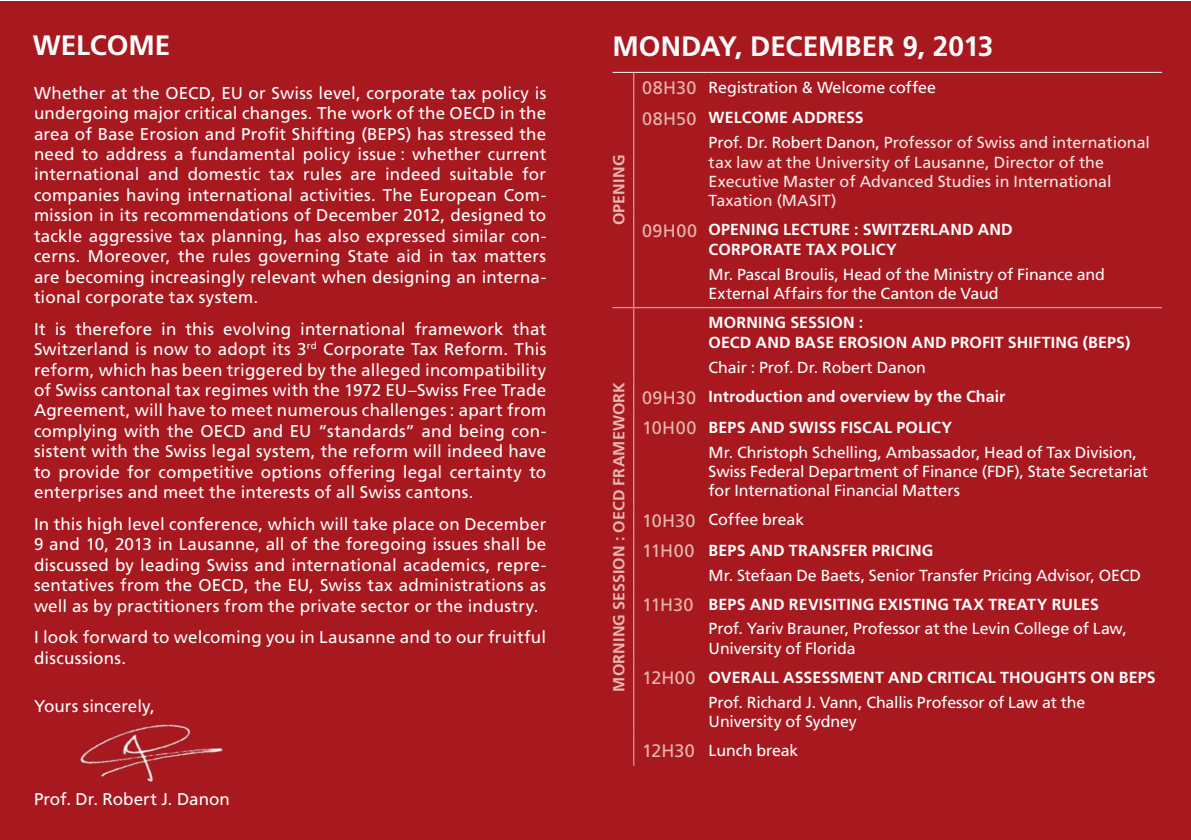
<style>
.page{position:relative;width:1191px;height:840px;background:#fff}
.page>*{position:absolute;margin:0;border:0;box-sizing:border-box;transform-origin:0 0}
.t1{font:700 28px "Frutiger LT Std";color:#fff}
.t2{font:17px/20.4px "Frutiger LT Std";letter-spacing:.01em;color:#fff;text-align:justify}
.t3{font:16px/19.2px "Frutiger LT Std";letter-spacing:-.01em;color:#fff}
.t4{font:700 16px/20px "Frutiger LT Std";letter-spacing:.01em;color:#fff}
.t5{font:16px/19.2px "Frutiger LT Std";color:#f6e8e3}
.t6{font:700 16px "Frutiger LT Std";letter-spacing:.01em;color:#e4b9ad}
.s1{font-size:18px;color:#e4b9ad}
.s2{font-weight:700}
.s3{color:#fff}
.s4{font-weight:400;font-size:18px;color:#e4b9ad}
.s5{font-weight:400}
</style>
<div class="page">
<div style="left:0;top:1px;width:1190px;height:838px;background:#a8181f"></div>
<hr style="left:634px;top:72px;width:74px;height:1px;background:#fff">
<hr style="left:708px;top:72px;width:454px;height:1px;background:#fff">
<hr style="left:633px;top:308px;width:1px;height:73px;background:#e4b9ad">
<hr style="left:633px;top:381px;width:1px;height:31px;background:#e4b9ad">
<hr style="left:633px;top:412px;width:1px;height:92px;background:#e4b9ad">
<hr style="left:633px;top:504px;width:1px;height:31px;background:#e4b9ad">
<hr style="left:633px;top:535px;width:1px;height:53px;background:#e4b9ad">
<hr style="left:633px;top:588px;width:1px;height:73px;background:#e4b9ad">
<hr style="left:633px;top:661px;width:1px;height:74px;background:#e4b9ad">
<hr style="left:633px;top:735px;width:1px;height:30px;background:#e4b9ad">
<svg style="left:612px;top:72px;width:22px;height:1px"></svg>
<hr style="left:633px;top:73px;width:1px;height:30px;background:#e4b9ad">
<hr style="left:633px;top:103px;width:1px;height:111px;background:#e4b9ad">
<hr style="left:633px;top:214px;width:1px;height:93px;background:#e4b9ad">
<svg style="left:612px;top:307px;width:22px;height:1px"></svg>
<hr style="left:634px;top:307px;width:74px;height:1px;background:#e4b9ad">
<hr style="left:708px;top:307px;width:454px;height:1px;background:#e4b9ad">
<img style="left:80px;top:724px;width:143px;height:58px">
<h1 class="t1" style="left:33px;top:29px;width:139px">WELCOME</h1>
<p class="t2" style="left:34px;top:83px;width:514px">Whether at the OECD, EU or Swiss level, corporate tax policy is undergoing major critical changes. The work of the OECD in the area of Base Erosion and Profit Shifting (BEPS) has stressed the need to address a fundamental policy issue : whether current international and domestic tax rules are indeed suitable for companies having international activities. The European Com&shy;mission in its recommendations of December 2012, designed to tackle aggressive tax planning, has also expressed similar con&shy;cerns. Moreover, the rules governing State aid in tax matters are becoming increasingly relevant when designing an interna&shy;tional corporate tax system.</p>
<p class="t2" style="left:34px;top:318px;width:514px">It is therefore in this evolving international framework that Switzerland is now to adopt its 3<sup>rd</sup> Corporate Tax Reform. This reform, which has been triggered by the alleged incompatibility of Swiss cantonal tax regimes with the 1972 EU–Swiss Free Trade Agreement, will have to meet numerous challenges : apart from complying with the OECD and EU “standards” and being con&shy;sistent with the Swiss legal system, the reform will indeed have to provide for competitive options offering legal certainty to enterprises and meet the interests of all Swiss cantons.</p>
<p class="t2" style="left:34px;top:513px;width:514px">In this high level conference, which will take place on December 9 and 10, 2013 in Lausanne, all of the foregoing issues shall be discussed by leading Swiss and international academics, repre&shy;sentatives from the OECD, the EU, Swiss tax administrations as well as by practitioners from the private sector or the industry.</p>
<p class="t2" style="left:34px;top:627px;width:513px">I look forward to welcoming you in Lausanne and to our fruitful discussions.</p>
<p class="t2" style="left:34px;top:696px;width:122px">Yours sincerely,</p>
<p class="t2" style="left:34px;top:788px;width:197px">Prof. Dr. Robert J. Danon</p>
<h1 class="t1" style="left:612px;top:30px;width:382px">MONDAY, DECEMBER 9, 2013</h1>
<p class="t6" style="left:609px;top:225px;width:72px;rotate:-90deg">OPENING</p>
<p class="t6" style="left:609px;top:691px;width:311px;rotate:-90deg">MORNING SESSION : OECD FRAMEWORK</p>
<p class="t3" style="left:642px;top:72px;width:295px;line-height:30.6px"><span class="s1">08H30</span> Registration &amp; Welcome coffee<br><span class="s1">08H50</span> <span class="s2">WELCOME ADDRESS</span></p>
<p class="t5" style="left:708px;top:133px;width:443px"><span class="s3">Prof. Dr. Robert Danon,</span> Professor of Swiss and international tax law at the University of Lausanne, Director of the Executive Master of Advanced Studies in International Taxation (MASIT)</p>
<p class="t4" style="left:708px;top:219px;width:306px;text-indent:-66px"><span class="s4">09H00</span> OPENING LECTURE : SWITZERLAND AND<br>CORPORATE TAX POLICY</p>
<p class="t3" style="left:708px;top:265px;width:398px">Mr. Pascal Broulis, Head of the Ministry of Finance and<br>External Affairs for the Canton de Vaud</p>
<p class="t4" style="left:708px;top:312px;width:423px">MORNING SESSION :<br>OECD AND BASE EROSION AND PROFIT SHIFTING (BEPS)</p>
<p class="t4" style="left:642px;top:353px;width:364px;line-height:29px;text-indent:66px"><span class="s5">Chair : Prof. Dr. Robert Danon<br></span><span class="s4">09H30</span> Introduction and overview by the Chair</p>
<p class="t3" style="left:708px;top:414px;width:430px;line-height:24.8px;text-indent:-66px"><span class="s1">10H00</span> <span class="s2">BEPS AND SWISS FISCAL POLICY<br></span>Mr. Christoph Schelling, Ambassador, Head of Tax Division,</p>
<p class="t3" style="left:708px;top:461px;width:441px">Swiss Federal Department of Finance (FDF), State Secretariat for International Financial Matters</p>
<p class="t4" style="left:642px;top:504px;width:293px;line-height:30.6px"><span class="s4">10H30</span> <span class="s5">Coffee break<br></span><span class="s4">11H00</span> BEPS AND TRANSFER PRICING</p>
<p class="t3" style="left:642px;top:560px;width:500px;line-height:29px;text-indent:66px">Mr. Stefaan De Baets, Senior Transfer Pricing Advisor, OECD<br><span class="s1">11H30</span> <span class="s2">BEPS AND REVISITING EXISTING TAX TREATY RULES</span></p>
<p class="t3" style="left:708px;top:619px;width:420px">Prof. Yariv Brauner, Professor at the Levin College of Law,<br>University of Florida</p>
<p class="t3" style="left:642px;top:664px;width:515px;line-height:24.8px;text-align:center"><span class="s1">12H00</span> <span class="s2">OVERALL ASSESSMENT AND CRITICAL THOUGHTS ON BEPS<br></span>Prof. Richard J. Vann, Challis Professor of Law at the</p>
<p class="t3" style="left:642px;top:706px;width:216px;line-height:29px;text-indent:66px">University of Sydney<br><span class="s1">12H30</span> Lunch break</p>
</div>
